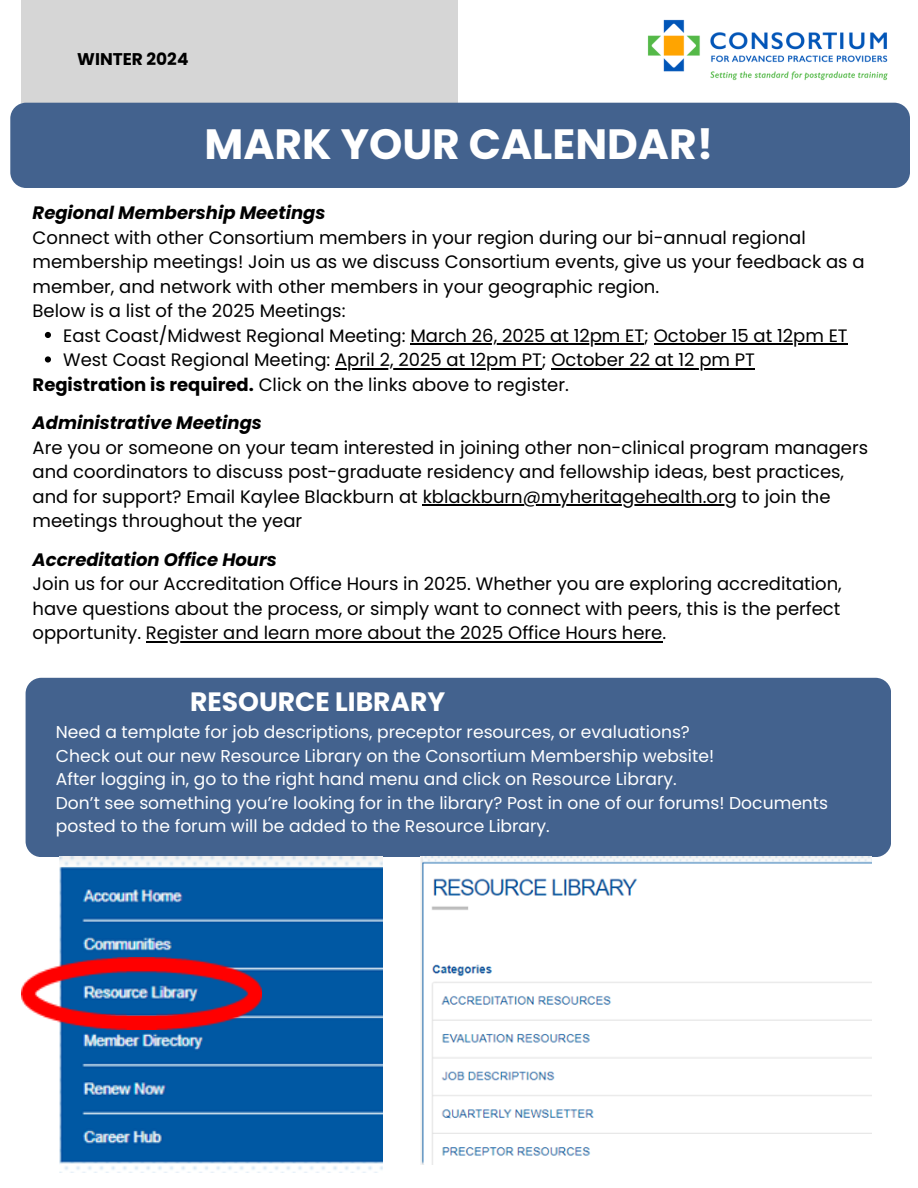
<style>
.page{position:relative;width:918px;height:1188px;background:#fff}
.page>*{position:absolute;margin:0;border:0;box-sizing:border-box;transform-origin:0 0}
.t1{font:700 42.3px "Poppins";color:#fff}
.t2{font:700 26.55px "Poppins";color:#fff}
.t3{font:18px/24.5px "Poppins";color:#000}
.t4{font:italic 700 18px "Poppins";color:#000}
.t5{font:17.1px/23.5px "Poppins";color:#fff}
.t6{font:700 16.95px "Poppins";color:#000}
.s1{font-weight:700}
.s2{font-weight:700;font-style:italic}
</style>
<div class="page">
<div style="left:22px;top:0;width:436px;height:103px;background:#d6d6d6"></div>
<img style="left:647px;top:19px;width:241px;height:62px">
<svg style="left:45px;top:332px;width:6px;height:6px"></svg>
<hr style="left:410px;top:343px;width:234px;height:2px;background:#000">
<hr style="left:654px;top:343px;width:194px;height:2px;background:#000">
<svg style="left:45px;top:356px;width:6px;height:7px"></svg>
<hr style="left:335px;top:368px;width:207px;height:2px;background:#000">
<hr style="left:551px;top:368px;width:204px;height:2px;background:#000">
<hr style="left:423px;top:504px;width:314px;height:2px;background:#000">
<hr style="left:146px;top:641px;width:516px;height:2px;background:#000">
<div style="left:10px;top:103px;width:900px;height:85px;background:#43628e;border-radius:16px"></div>
<div style="left:26px;top:678px;width:865px;height:179px;background:#43628e;border-radius:16px"></div>
<img style="left:421px;top:857px;width:451px;height:308px">
<img style="left:59px;top:857px;width:323px;height:316px">
<img style="left:22px;top:958px;width:239px;height:72px">
<h4 class="t6" style="left:77px;top:47px;width:113px">WINTER 2024</h4>
<h3 class="t1" style="left:205px;top:115px;width:510px">MARK YOUR CALENDAR!</h3>
<h1 class="t4" style="left:33px;top:200px;width:294px">Regional Membership Meetings</h1>
<h2 class="t3" style="left:33px;top:225px;width:834px">Connect with other Consortium members in your region during our bi-annual regional membership meetings! Join us as we discuss Consortium events, give us your feedback as a member, and network with other members in your geographic region.</h2>
<p class="t3" style="left:33px;top:299px;width:314px">Below is a list of the 2025 Meetings:</p>
<p class="t3" style="left:63px;top:323px;width:786px">East Coast/Midwest Regional Meeting: March 26, 2025 at 12pm ET; October 15 at 12pm ET</p>
<p class="t3" style="left:63px;top:348px;width:693px">West Coast Regional Meeting: April 2, 2025 at 12pm PT; October 22 at 12 pm PT</p>
<p class="t3" style="left:33px;top:365px;width:538px;line-height:38.5px"><span class="s1">Registration is required.</span> Click on the links above to register.<br><span class="s2">Administrative Meetings</span></p>
<p class="t3" style="left:33px;top:435px;width:837px">Are you or someone on your team interested in joining other non-clinical program managers and coordinators to discuss post-graduate residency and fellowship ideas, best practices, and for support? Email Kaylee Blackburn at kblackburn@myheritagehealth.org to join the</p>
<p class="t3" style="left:33px;top:501px;width:271px;line-height:38.5px">meetings throughout the year<br><span class="s2">Accreditation Office Hours</span></p>
<p class="t3" style="left:33px;top:572px;width:811px">Join us for our Accreditation Office Hours in 2025. Whether you are exploring accreditation, have questions about the process, or simply want to connect with peers, this is the perfect</p>
<p class="t3" style="left:33px;top:621px;width:635px">opportunity. Register and learn more about the 2025 Office Hours here.</p>
<p class="t2" style="left:190px;top:683px;width:256px">RESOURCE LIBRARY</p>
<p class="t5" style="left:56px;top:720px;width:636px">Need a template for job descriptions, preceptor resources, or evaluations?</p>
<p class="t5" style="left:56px;top:744px;width:660px">Check out our new Resource Library on the Consortium Membership website!</p>
<p class="t5" style="left:56px;top:767px;width:622px">After logging in, go to the right hand menu and click on Resource Library.</p>
<p class="t5" style="left:56px;top:791px;width:774px">Don’t see something you’re looking for in the library? Post in one of our forums! Documents posted to the forum will be added to the Resource Library.</p>
</div>
